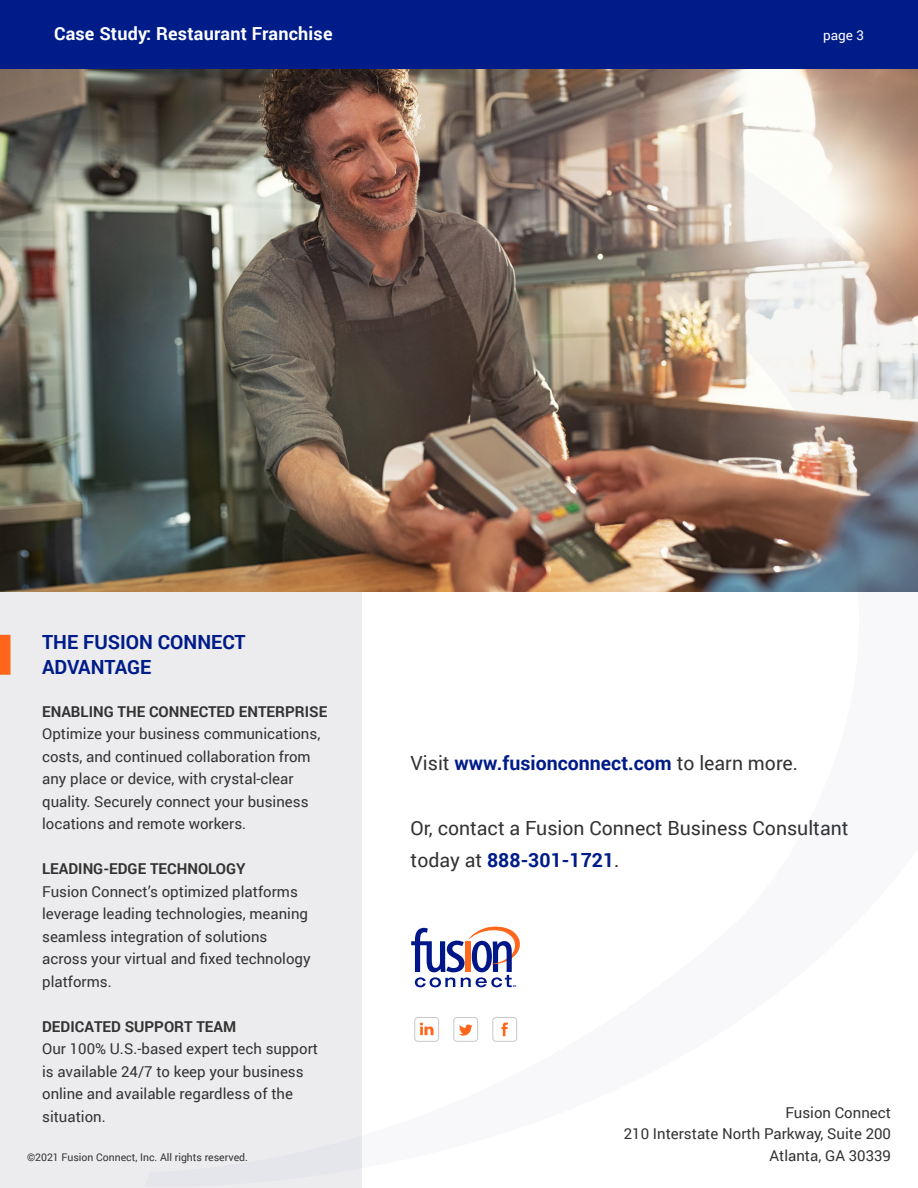
<style>
.page{position:relative;width:918px;height:1188px;background:#fff}
.page>*{position:absolute;margin:0;border:0;box-sizing:border-box;transform-origin:0 0}
.t1{font:700 19.5px/25.5px "Roboto";color:#001c88}
.t2{font:19.5px/31.5px "Roboto";color:#333}
.t3{font:700 18px "Roboto";letter-spacing:.01em;color:#fff}
.t4{font:15px/22.5px "Roboto";color:#333}
.t5{font:700 15px "Roboto";color:#333}
.t6{font:13.5px "Roboto";color:#fff}
.t7{font:10.5px "Roboto";color:#333}
.s1{font-weight:700}
.s2{font-weight:400;color:#333}
.s3{font-weight:700;color:#001c88}
.s4{color:#231f20}
</style>
<div class="page">
<div style="left:0;top:0;width:918px;height:68px;background:#001c88"></div>
<img style="left:0;top:68px;width:918px;height:1120px">
<p class="t3" style="left:54px;top:21px;width:280px">Case Study: Restaurant Franchise</p>
<p class="t6" style="left:823px;top:26px;width:42px">page 3</p>
<p class="t1" style="left:42px;top:628px;width:205px">THE FUSION CONNECT<br>ADVANTAGE</p>
<p class="t5" style="left:42px;top:701px;width:287px">ENABLING THE CONNECTED ENTERPRISE</p>
<p class="t4" style="left:42px;top:722px;width:280px">Optimize your business communications, costs, and continued collaboration from any place or device, with crystal-clear quality. Securely connect your business locations and remote workers.</p>
<p class="t4" style="left:42px;top:857px;width:270px"><span class="s1">LEADING-EDGE TECHNOLOGY<br></span>Fusion Connect’s optimized platforms leverage leading technologies, meaning seamless integration of solutions across your virtual and fixed technology platforms.</p>
<p class="t4" style="left:42px;top:1015px;width:277px"><span class="s1">DEDICATED SUPPORT TEAM<br></span>Our 100% U.S.-based expert tech support is available 24/7 to keep your business online and available regardless of the situation.</p>
<p class="t7" style="left:27px;top:1150px;width:222px">©2021 Fusion Connect, Inc. All rights reserved.</p>
<p class="t1" style="left:411px;top:749px;width:389px"><span class="s2">Visit</span> www.fusionconnect.com <span class="s2">to learn more.</span></p>
<p class="t2" style="left:411px;top:812px;width:439px">Or, contact a Fusion Connect Business Consultant today at <span class="s3">888-301-1721</span><span class="s4">.</span></p>
<p class="t4" style="left:785px;top:1100px;width:107px">Fusion Connect</p>
<p class="t4" style="left:624px;top:1122px;width:269px">210 Interstate North Parkway, Suite 200</p>
<p class="t4" style="left:770px;top:1144px;width:123px">Atlanta, GA 30339</p>
</div>
